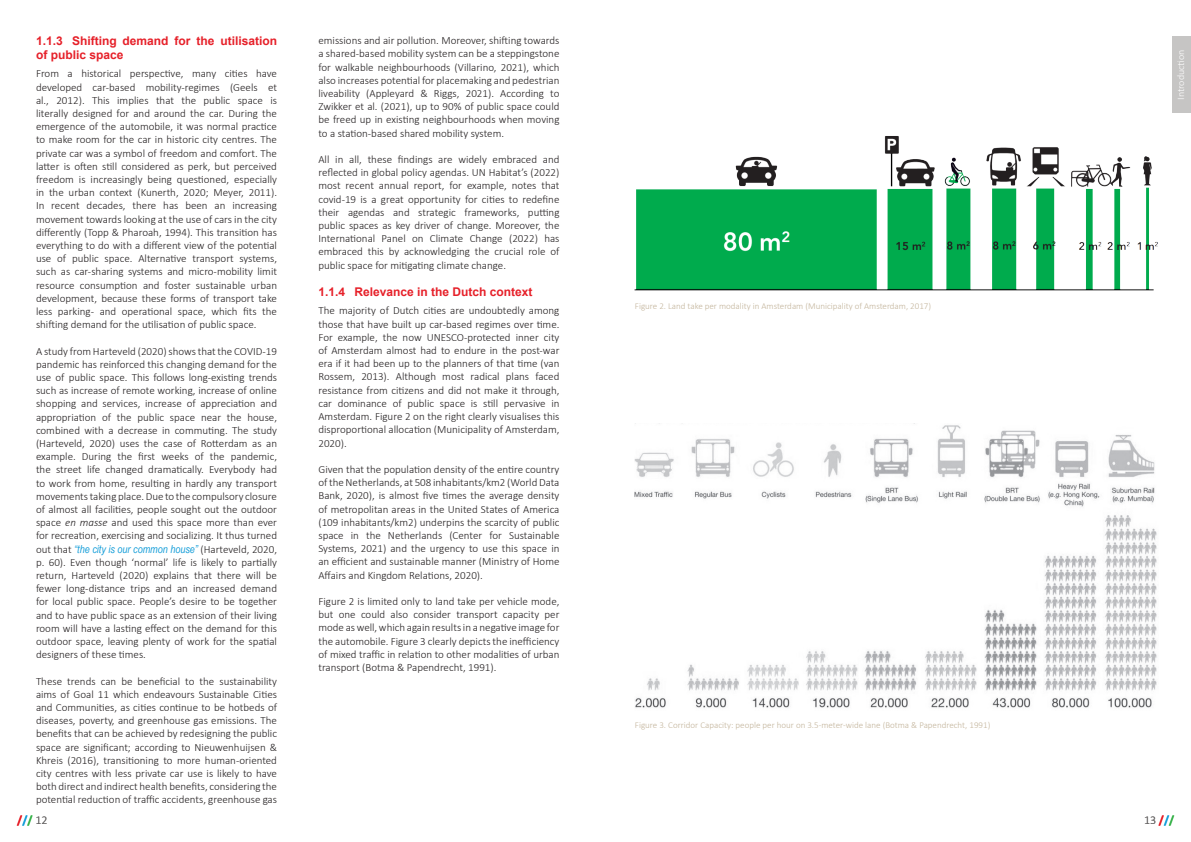
<style>
.page{position:relative;width:1191px;height:842px;background:#fff}
.page>*{position:absolute;margin:0;border:0;box-sizing:border-box;transform-origin:0 0}
.t1{font:700 12px/14.4px "Arial";color:#e62029}
.t2{font:300 12px "Calibri";color:#666464}
.t3{font:300 11px/13.2px "Calibri";color:#231f20;text-align:justify}
.t4{font:300 10px "Calibri";color:#fff}
.t5{font:300 9px "Calibri";color:#c3b49b}
.s1{font-style:italic}
.s2{font-family:"Arial Narrow";font-weight:400;font-style:italic;color:#169ed9}
.s3{font-weight:700;color:#e62029}
.s4{font-weight:700;color:#169ed9}
.s5{font-weight:700;color:#38b24a}
</style>
<div class="page">
<div style="left:1172px;top:36px;width:19px;height:77px;background:#c6c5c4"></div>
<img style="left:635px;top:136px;width:523px;height:155px">
<img style="left:635px;top:423px;width:522px;height:285px">
<p class="t1" style="left:36px;top:33px;width:242px">1.1.3 Shifting demand for the utilisation of public space</p>
<p class="t3" style="left:36px;top:67px;width:242px">From a historical perspective, many cities have developed car-based mobility-regimes (Geels et al., 2012). This implies that the public space is literally designed for and around the car. During the emergence of the automobile, it was normal practice to make room for the car in historic city centres. The private car was a symbol of freedom and comfort. The latter is often still considered as perk, but perceived freedom is increasingly being questioned, especially in the urban context (Kunerth, 2020; Meyer, 2011).<br>In recent decades, there has been an increasing movement towards looking at the use of cars in the city differently (Topp &amp; Pharoah, 1994). This transition has everything to do with a different view of the potential use of public space. Alternative transport systems, such as car-sharing systems and micro-mobility limit resource consumption and foster sustainable urban development, because these forms of transport take less parking- and operational space, which fits the shifting demand for the utilisation of public space.</p>
<p class="t3" style="left:36px;top:344px;width:242px">A study from Harteveld (2020) shows that the COVID-19 pandemic has reinforced this changing demand for the use of public space. This follows long-existing trends such as increase of remote working, increase of online shopping and services, increase of appreciation and appropriation of the public space near the house, combined with a decrease in commuting. The study (Harteveld, 2020) uses the case of Rotterdam as an example. During the first weeks of the pandemic, the street life changed dramatically. Everybody had to work from home, resulting in hardly any transport movements taking place. Due to the compulsory closure of almost all facilities, people sought out the outdoor space <span class="s1">en masse</span> and used this space more than ever for recreation, exercising and socializing. It thus turned out that <span class="s2">“the city is our common house”</span> (Harteveld, 2020, p. 60). Even though ‘normal’ life is likely to partially return, Harteveld (2020) explains that there will be fewer long-distance trips and an increased demand for local public space. People’s desire to be together and to have public space as an extension of their living room will have a lasting effect on the demand for this outdoor space, leaving plenty of work for the spatial designers of these times.</p>
<p class="t3" style="left:36px;top:674px;width:242px">These trends can be beneficial to the sustainability aims of Goal 11 which endeavours Sustainable Cities and Communities, as cities continue to be hotbeds of diseases, poverty, and greenhouse gas emissions. The benefits that can be achieved by redesigning the public space are significant; according to Nieuwenhuijsen &amp; Khreis (2016), transitioning to more human-oriented city centres with less private car use is likely to have both direct and indirect health benefits, considering the potential reduction of traffic accidents, greenhouse gas</p>
<p class="t3" style="left:318px;top:34px;width:242px">emissions and air pollution. Moreover, shifting towards a shared-based mobility system can be a steppingstone for walkable neighbourhoods (Villarino, 2021), which also increases potential for placemaking and pedestrian liveability (Appleyard &amp; Riggs, 2021). According to Zwikker et al. (2021), up to 90% of public space could be freed up in existing neighbourhoods when moving to a station-based shared mobility system.</p>
<p class="t3" style="left:318px;top:153px;width:242px">All in all, these findings are widely embraced and reflected in global policy agendas. UN Habitat’s (2022) most recent annual report, for example, notes that covid-19 is a great opportunity for cities to redefine their agendas and strategic frameworks, putting public spaces as key driver of change. Moreover, the International Panel on Climate Change (2022) has embraced this by acknowledging the crucial role of public space for mitigating climate change.</p>
<p class="t1" style="left:318px;top:285px;width:216px">1.1.4 Relevance in the Dutch context</p>
<p class="t3" style="left:318px;top:304px;width:242px">The majority of Dutch cities are undoubtedly among those that have built up car-based regimes over time.<br>For example, the now UNESCO-protected inner city of Amsterdam almost had to endure in the post-war era if it had been up to the planners of that time (van Rossem, 2013). Although most radical plans faced resistance from citizens and did not make it through, car dominance of public space is still pervasive in Amsterdam. Figure 2 on the right clearly visualises this disproportional allocation (Municipality of Amsterdam, 2020).</p>
<p class="t3" style="left:318px;top:462px;width:242px">Given that the population density of the entire country of the Netherlands, at 508 inhabitants/km2 (World Data Bank, 2020), is almost five times the average density of metropolitan areas in the United States of America (109 inhabitants/km2) underpins the scarcity of public space in the Netherlands (Center for Sustainable Systems, 2021) and the urgency to use this space in an efficient and sustainable manner (Ministry of Home Affairs and Kingdom Relations, 2020).</p>
<p class="t3" style="left:318px;top:594px;width:242px">Figure 2 is limited only to land take per vehicle mode, but one could also consider transport capacity per mode as well, which again results in a negative image for the automobile. Figure 3 clearly depicts the inefficiency of mixed traffic in relation to other modalities of urban transport (Botma &amp; Papendrecht, 1991).</p>
<p class="t5" style="left:635px;top:300px;width:298px">Figure 2. Land take per modality in Amsterdam (Municipality of Amsterdam, 2017)</p>
<p class="t5" style="left:635px;top:719px;width:357px">Figure 3. Corridor Capacity: people per hour on 3.5-meter-wide lane (Botma &amp; Papendrecht, 1991)</p>
<p class="t4" style="left:1174px;top:100px;width:51px;rotate:-90deg">Introduction</p>
<p class="t2" style="left:17px;top:812px;width:32px"><span class="s3">/</span><span class="s4">/</span><span class="s5">/</span> 12</p>
<p class="t2" style="left:1144px;top:813px;width:32px">13 <span class="s3">/</span><span class="s4">/</span><span class="s5">/</span></p>
</div>
